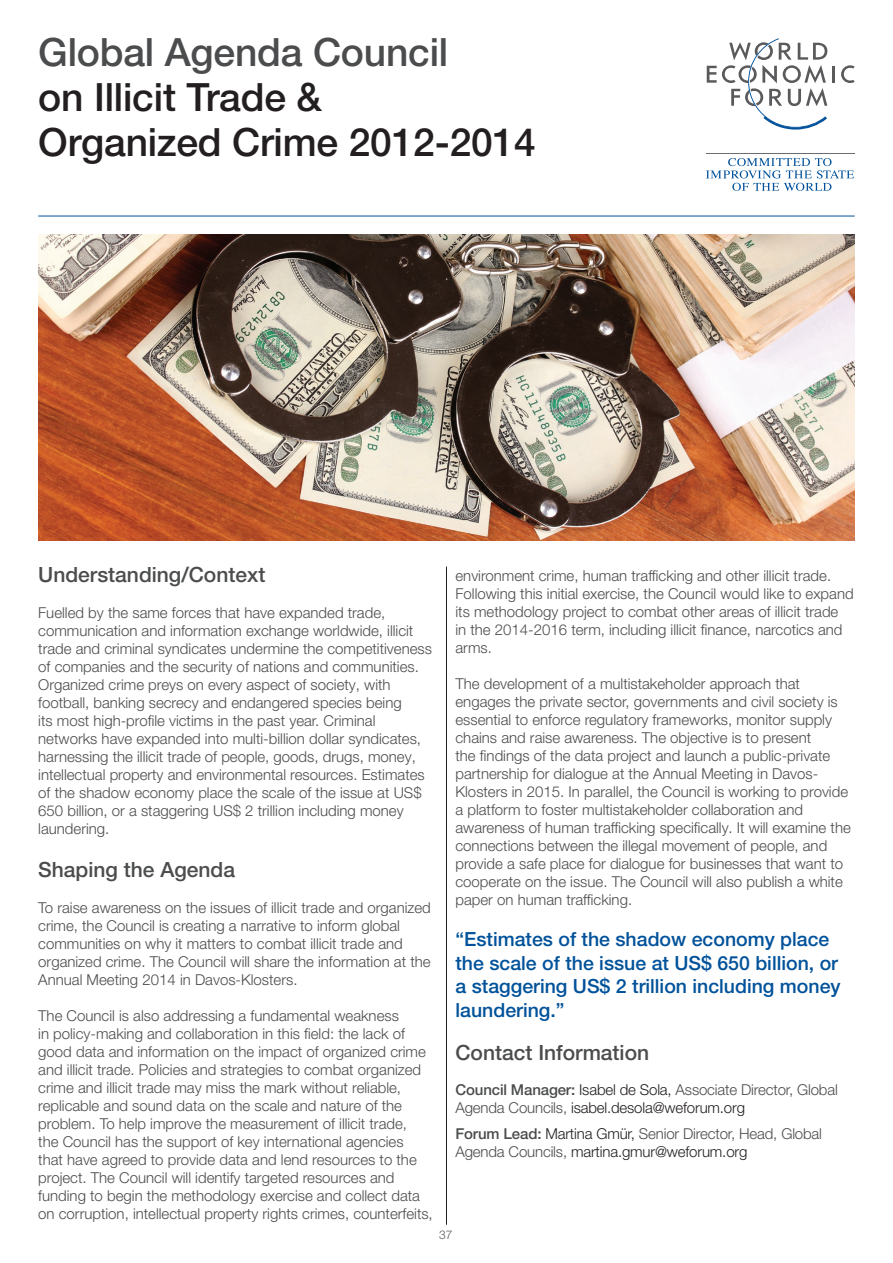
<style>
.page{position:relative;width:893px;height:1263px;background:#fff}
.page>*{position:absolute;margin:0;border:0;box-sizing:border-box;transform-origin:0 0}
.t1{font:500 39px/45px "Helvetica Neue LT Pro";letter-spacing:-.005em;color:#4b4c4d}
.t2{font:500 39px "Helvetica Neue LT Pro";letter-spacing:-.005em;color:#231f20}
.t3{font:500 21px "Helvetica Neue LT Pro";color:#4b4c4d}
.t4{font:500 19.5px/23.4px "Helvetica Neue LT Pro";color:#01529a}
.t5{font:300 15px/18px "Helvetica Neue LT Pro";color:#4b4c4d}
.t6{font:300 12px "Helvetica Neue LT Pro";color:#57585a}
.s1{color:#231f20}
.s2{font-weight:500}
</style>
<div class="page">
<hr style="left:707px;top:153px;width:148px;height:1px;background:#6c6d70">
<svg style="left:706px;top:158px;width:148px;height:33px"></svg>
<hr style="left:832px;top:66px;width:3px;height:17px;background:#5a5a5d">
<svg style="left:841px;top:65px;width:14px;height:18px"></svg>
<svg style="left:707px;top:38px;width:120px;height:92px"></svg>
<hr style="left:38px;top:216px;width:817px;height:1px;background:#01529a">
<hr style="left:446px;top:567px;width:1px;height:658px;background:#231f20">
<img style="left:38px;top:234px;width:817px;height:306px">
<p class="t1" style="left:38px;top:29px;width:412px">Global Agenda Council <span class="s1">on Illicit Trade &amp;</span></p>
<p class="t2" style="left:38px;top:119px;width:499px">Organized Crime 2012-2014</p>
<p class="t3" style="left:38px;top:561px;width:229px">Understanding/Context</p>
<p class="t5" style="left:38px;top:603px;width:395px">Fuelled by the same forces that have expanded trade, communication and information exchange worldwide, illicit trade and criminal syndicates undermine the competitiveness of companies and the security of nations and communities.<br>Organized crime preys on every aspect of society, with football, banking secrecy and endangered species being<br>its most high-profile victims in the past year. Criminal networks have expanded into multi-billion dollar syndicates, harnessing the illicit trade of people, goods, drugs, money, intellectual property and environmental resources. Estimates of the shadow economy place the scale of the issue at US$ 650 billion, or a staggering US$ 2 trillion including money laundering.</p>
<p class="t3" style="left:38px;top:857px;width:198px">Shaping the Agenda</p>
<p class="t5" style="left:38px;top:898px;width:394px">To raise awareness on the issues of illicit trade and organized crime, the Council is creating a narrative to inform global communities on why it matters to combat illicit trade and organized crime. The Council will share the information at the Annual Meeting 2014 in Davos-Klosters.</p>
<p class="t5" style="left:38px;top:1006px;width:396px">The Council is also addressing a fundamental weakness<br>in policy-making and collaboration in this field: the lack of good data and information on the impact of organized crime and illicit trade. Policies and strategies to combat organized crime and illicit trade may miss the mark without reliable, replicable and sound data on the scale and nature of the problem. To help improve the measurement of illicit trade,<br>the Council has the support of key international agencies<br>that have agreed to provide data and lend resources to the project. The Council will identify targeted resources and funding to begin the methodology exercise and collect data on corruption, intellectual property rights crimes, counterfeits,</p>
<p class="t5" style="left:455px;top:566px;width:400px">environment crime, human trafficking and other illicit trade.<br>Following this initial exercise, the Council would like to expand its methodology project to combat other areas of illicit trade<br>in the 2014-2016 term, including illicit finance, narcotics and arms.</p>
<p class="t5" style="left:455px;top:674px;width:397px">The development of a multistakeholder approach that engages the private sector, governments and civil society is essential to enforce regulatory frameworks, monitor supply chains and raise awareness. The objective is to present<br>the findings of the data project and launch a public-private partnership for dialogue at the Annual Meeting in Davos-Klosters in 2015. In parallel, the Council is working to provide a platform to foster multistakeholder collaboration and awareness of human trafficking specifically. It will examine the connections between the illegal movement of people, and provide a safe place for dialogue for businesses that want to cooperate on the issue. The Council will also publish a white paper on human trafficking.</p>
<p class="t4" style="left:455px;top:927px;width:387px">“Estimates of the shadow economy place the scale of the issue at US$ 650 billion, or a staggering US$ 2 trillion including money laundering.”</p>
<p class="t3" style="left:455px;top:1040px;width:195px">Contact Information</p>
<p class="t5" style="left:455px;top:1081px;width:384px;line-height:17.5px"><span class="s2">Council Manager:</span> <span class="s1">Isabel de Sola,</span> Associate Director, Global<br>Agenda Councils, <span class="s1">isabel.desola@weforum.org</span></p>
<p class="t5" style="left:455px;top:1124px;width:368px"><span class="s2">Forum Lead:</span> <span class="s1">Martina Gmür,</span> Senior Director, Head, Global<br>Agenda Councils, <span class="s1">martina.gmur@weforum.org</span></p>
<p class="t6" style="left:439px;top:1227px;width:15px">37</p>
</div>
